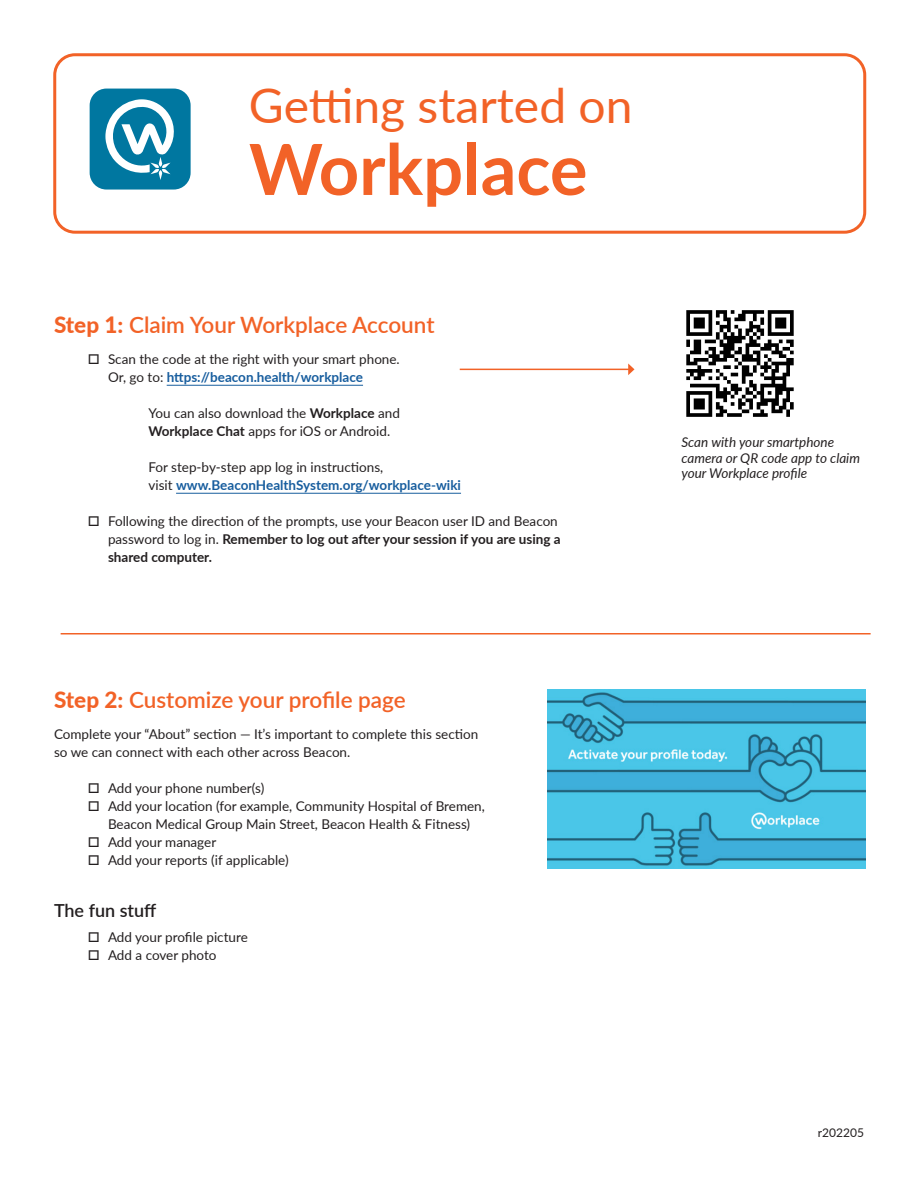
<style>
.page{position:relative;width:918px;height:1188px;background:#fff}
.page>*{position:absolute;margin:0;border:0;box-sizing:border-box;transform-origin:0 0}
.t1{font:700 70.5px "Lato";color:#f26227}
.t2{font:48px "Lato";color:#f26227}
.Subhead_15_18{font:600 22.5px "Lato";color:#f26227}
.Subhead_12_15{font:600 18px "Lato";color:#231f20}
.Body_Copy_9_12{font:13.5px/18px "Lato";color:#231f20}
.t3{font:italic 13.5px/15.6px "Lato";color:#231f20}
.Body_Copy_9_12-2{font:700 13.5px "Lato";color:#175d9e}
.Caption_Copy_8_10{font:12px "Lato";color:#231f20}
.s1{font-weight:800}
.s2{font-weight:700;color:#175d9e}
.s3{font-weight:700}
.s4{font-weight:400;color:#231f20}
</style>
<div class="page">
<img style="left:686px;top:310px;width:108px;height:107px">
<img style="left:547px;top:689px;width:319px;height:179px">
<div style="left:53px;top:53px;width:813px;height:181px;border:3px solid #f26227;border-radius:20px"></div>
<div style="left:90px;top:89px;width:101px;height:101px;background:#0077a0;border-radius:17px"></div>
<svg style="left:105px;top:99px;width:69px;height:81px"></svg>
<hr style="left:167px;top:385px;width:196px;height:1px;background:#175d9e">
<hr style="left:176px;top:493px;width:285px;height:1px;background:#175d9e">
<hr style="left:460px;top:369px;width:169px;height:1px;background:#f26227">
<svg style="left:628px;top:363px;width:6px;height:12px"></svg>
<hr style="left:61px;top:633px;width:810px;height:1px;background:#f26227">
<p class="t2" style="left:249px;top:71px;width:385px">Getting started on</p>
<p class="t1" style="left:249px;top:117px;width:340px">Workplace</p>
<p class="Subhead_15_18" style="left:54px;top:308px;width:382px"><span class="s1">Step 1:</span> Claim Your Workplace Account</p>
<p class="Body_Copy_9_12" style="left:108px;top:350px;width:293px;text-indent:-20px">□ Scan the code at the right with your smart phone.<br>Or, go to: <span class="s2">https://beacon.health/workplace</span></p>
<p class="Body_Copy_9_12" style="left:148px;top:404px;width:253px">You can also download the <span class="s3">Workplace</span> and</p>
<p class="Body_Copy_9_12" style="left:148px;top:422px;width:243px"><span class="s3">Workplace Chat</span> apps for iOS or Android.</p>
<p class="Body_Copy_9_12" style="left:148px;top:458px;width:236px">For step-by-step app log in instructions,</p>
<p class="Body_Copy_9_12-2" style="left:148px;top:475px;width:314px"><span class="s4">visit</span> www.BeaconHealthSystem.org/workplace-wiki</p>
<p class="Body_Copy_9_12" style="left:108px;top:512px;width:454px;text-indent:-20px">□ Following the direction of the prompts, use your Beacon user ID and Beacon password to log in. <span class="s3">Remember to log out after your session if you are using a shared computer.</span></p>
<p class="Subhead_15_18" style="left:54px;top:683px;width:353px"><span class="s1">Step 2:</span> Customize your profile page</p>
<p class="Body_Copy_9_12" style="left:54px;top:725px;width:426px">Complete your “About” section — It’s important to complete this section so we can connect with each other across Beacon.</p>
<p class="Body_Copy_9_12" style="left:88px;top:779px;width:178px">□ Add your phone number(s)</p>
<p class="Body_Copy_9_12" style="left:88px;top:797px;width:399px;text-align:center">□ Add your location (for example, Community Hospital of Bremen,<br>Beacon Medical Group Main Street, Beacon Health &amp; Fitness)</p>
<p class="Body_Copy_9_12" style="left:88px;top:833px;width:130px">□ Add your manager</p>
<p class="Body_Copy_9_12" style="left:88px;top:851px;width:202px">□ Add your reports (if applicable)</p>
<p class="Subhead_12_15" style="left:54px;top:897px;width:104px">The fun stuff</p>
<p class="Body_Copy_9_12" style="left:88px;top:927px;width:162px">□ Add your profile picture</p>
<p class="Body_Copy_9_12" style="left:88px;top:945px;width:130px">□ Add a cover photo</p>
<p class="t3" style="left:681px;top:434px;width:180px">Scan with your smartphone camera or QR code app to claim your Workplace profile</p>
<p class="Caption_Copy_8_10" style="left:818px;top:1124px;width:48px">r202205</p>
</div>
